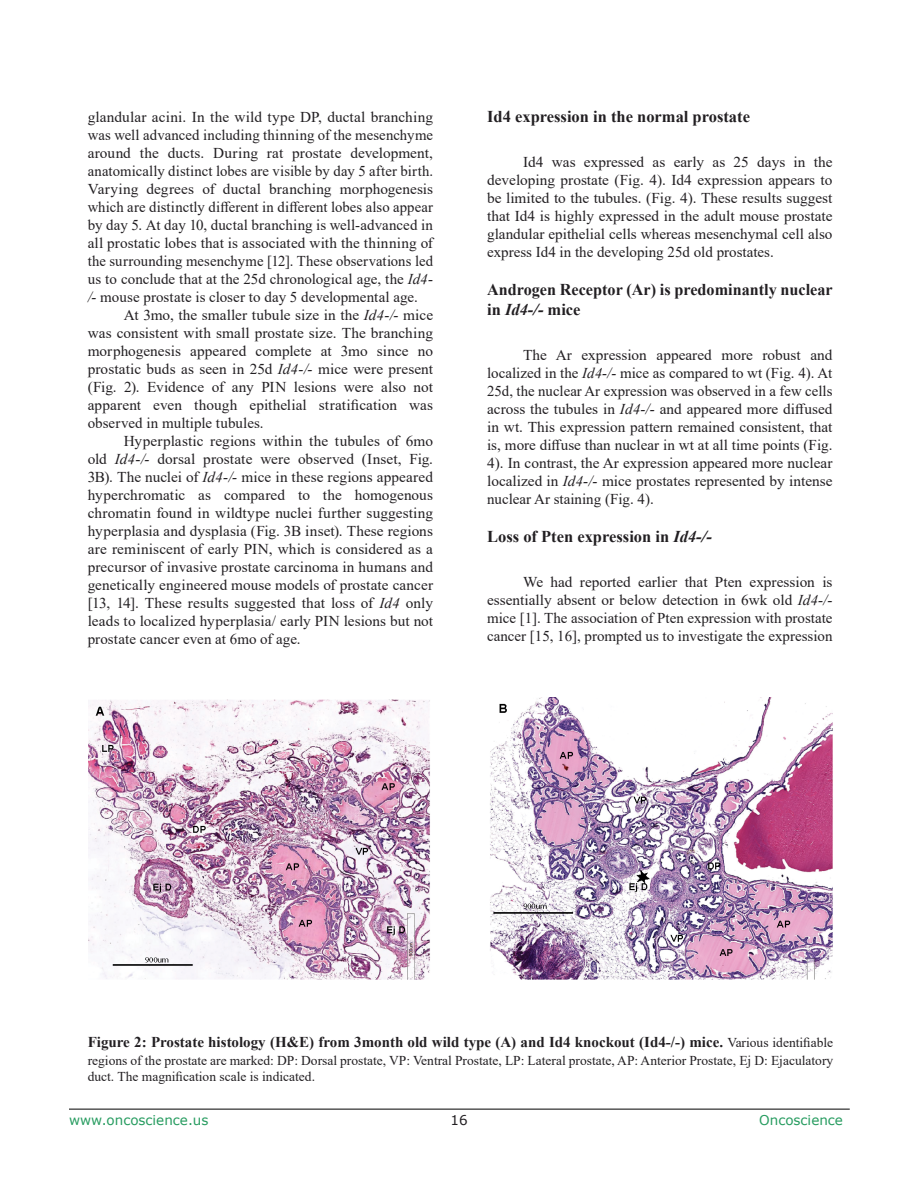
<style>
.page{position:relative;width:918px;height:1188px;background:#fff}
.page>*{position:absolute;margin:0;border:0;box-sizing:border-box;transform-origin:0 0}
.t1{font:700 16.5px/19.8px "Times New Roman";color:#221f22}
.t2{font:15px/18px "Times New Roman";color:#221f22;text-align:justify}
.t3{font:700 15px "Times New Roman";color:#221f22}
.t4{font:13.5px/16.2px "Times New Roman";color:#221f22}
.t5{font:13.5px "Verdana";color:#279c60}
.t6{font:13.5px "Verdana";color:#221f22}
.s1{font-style:italic}
.s2{font-weight:400;font-size:13.5px}
</style>
<div class="page">
<hr style="left:69px;top:1109px;width:781px;height:1px;background:#000">
<img style="left:88px;top:698px;width:745px;height:282px">
<p class="t2" style="left:88px;top:107px;width:347px">glandular acini. In the wild type DP, ductal branching was well advanced including thinning of the mesenchyme around the ducts. During rat prostate development, anatomically distinct lobes are visible by day 5 after birth.<br>Varying degrees of ductal branching morphogenesis which are distinctly different in different lobes also appear by day 5. At day 10, ductal branching is well-advanced in all prostatic lobes that is associated with the thinning of the surrounding mesenchyme [12]. These observations led us to conclude that at the 25d chronological age, the <span class="s1">Id4- /-</span> mouse prostate is closer to day 5 developmental age.</p>
<p class="t2" style="left:88px;top:305px;width:347px;text-indent:36px">At 3mo, the smaller tubule size in the <span class="s1">Id4-/-</span> mice was consistent with small prostate size. The branching morphogenesis appeared complete at 3mo since no prostatic buds as seen in 25d <span class="s1">Id4-/-</span> mice were present (Fig. 2). Evidence of any PIN lesions were also not apparent even though epithelial stratification was observed in multiple tubules.</p>
<p class="t2" style="left:88px;top:431px;width:347px;text-indent:36px">Hyperplastic regions within the tubules of 6mo old <span class="s1">Id4-/-</span> dorsal prostate were observed (Inset, Fig.<br>3B). The nuclei of <span class="s1">Id4-/-</span> mice in these regions appeared hyperchromatic as compared to the homogenous chromatin found in wildtype nuclei further suggesting hyperplasia and dysplasia (Fig. 3B inset). These regions are reminiscent of early PIN, which is considered as a precursor of invasive prostate carcinoma in humans and genetically engineered mouse models of prostate cancer [13, 14]. These results suggested that loss of <span class="s1">Id4</span> only leads to localized hyperplasia/ early PIN lesions but not prostate cancer even at 6mo of age.</p>
<p class="t1" style="left:487px;top:106px;width:264px">Id4 expression in the normal prostate</p>
<p class="t2" style="left:487px;top:153px;width:347px;text-indent:36px">Id4 was expressed as early as 25 days in the developing prostate (Fig. 4). Id4 expression appears to be limited to the tubules. (Fig. 4). These results suggest that Id4 is highly expressed in the adult mouse prostate glandular epithelial cells whereas mesenchymal cell also express Id4 in the developing 25d old prostates.</p>
<p class="t1" style="left:487px;top:279px;width:347px">Androgen Receptor (Ar) is predominantly nuclear in <span class="s1">Id4-/-</span> mice</p>
<p class="t2" style="left:487px;top:346px;width:347px;text-indent:36px">The Ar expression appeared more robust and localized in the <span class="s1">Id4-/-</span> mice as compared to wt (Fig. 4). At 25d, the nuclear Ar expression was observed in a few cells across the tubules in <span class="s1">Id4-/-</span> and appeared more diffused in wt. This expression pattern remained consistent, that is, more diffuse than nuclear in wt at all time points (Fig.<br>4). In contrast, the Ar expression appeared more nuclear localized in <span class="s1">Id4-/-</span> mice prostates represented by intense nuclear Ar staining (Fig. 4).</p>
<p class="t1" style="left:487px;top:526px;width:226px">Loss of Pten expression in <span class="s1">Id4-/-</span></p>
<p class="t2" style="left:487px;top:572px;width:347px;text-indent:36px">We had reported earlier that Pten expression is essentially absent or below detection in 6wk old <span class="s1">Id4-/- </span>mice [1]. The association of Pten expression with prostate cancer [15, 16], prompted us to investigate the expression</p>
<p class="t3" style="left:88px;top:1031px;width:747px">Figure 2: Prostate histology (H&amp;E) from 3month old wild type (A) and Id4 knockout (Id4-/-) mice. <span class="s2">Various identifiable</span></p>
<p class="t4" style="left:88px;top:1052px;width:747px">regions of the prostate are marked: DP: Dorsal prostate, VP: Ventral Prostate, LP: Lateral prostate, AP: Anterior Prostate, Ej D: Ejaculatory duct. The magnification scale is indicated.</p>
<p class="t5" style="left:69px;top:1111px;width:141px">www.oncoscience.us</p>
<p class="t6" style="left:450px;top:1111px;width:19px">16</p>
<p class="t5" style="left:759px;top:1111px;width:85px">Oncoscience</p>
</div>
